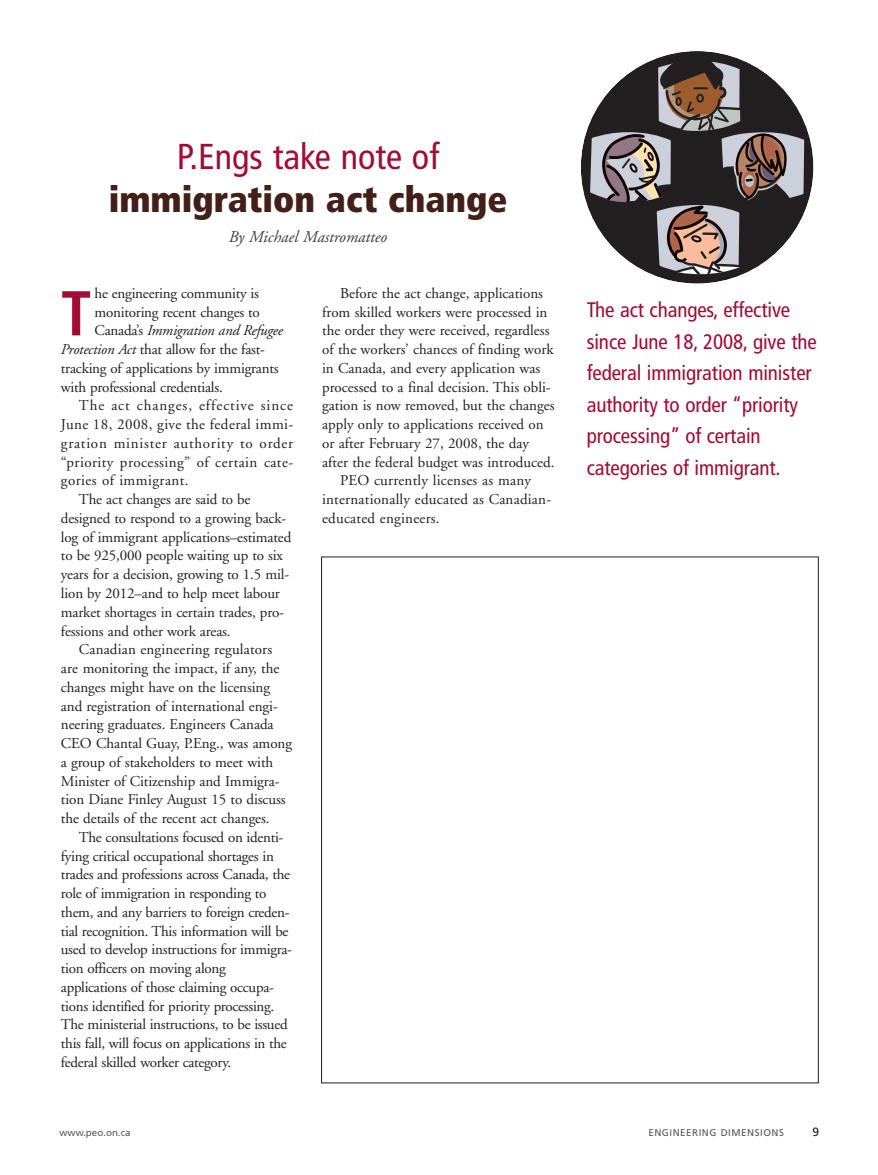
<style>
.page{position:relative;width:878px;height:1175px;background:#fff}
.page>*{position:absolute;margin:0;border:0;box-sizing:border-box;transform-origin:0 0}
.t1{font:700 condensed 63.15px "Frutiger";color:#a30a34}
.t2{font:900 condensed 36px "Frutiger";color:#421f18}
.t3{font:condensed 36px "Frutiger";color:#a30a34}
.t4{font:condensed 21px/31.5px "Frutiger";letter-spacing:-.005em;color:#a30a34}
.t5{font:italic 16.5px "Adobe Garamond";color:#3e3e3f}
.t6{font:15px "Adobe Garamond";letter-spacing:-.01em;color:#231f20}
.t7{font:15px "Adobe Garamond";letter-spacing:.03em;color:#231f20}
.t8{font:15px "Adobe Garamond";letter-spacing:.015em;color:#231f20}
.t9{font:15px "Adobe Garamond";letter-spacing:.05em;color:#231f20}
.t10{font:italic 15px "Adobe Garamond";letter-spacing:-.015em;color:#231f20}
.t11{font:15px "Adobe Garamond";letter-spacing:.01em;color:#231f20}
.t12{font:15px "Adobe Garamond";letter-spacing:.06em;color:#231f20}
.t13{font:12px "Frutiger";color:#231f20}
.t14{font:9.75px "Frutiger";letter-spacing:.055em;color:#57585a}
.t15{font:9.75px "Frutiger";color:#57585a}
.s1{font-style:normal}
.s2{font-style:italic}
</style>
<div class="page">
<svg style="left:587px;top:58px;width:220px;height:218px;background:#726a69"></svg>
<h2 class="t3" style="left:177px;top:142px;width:264px">P.Engs take note of</h2>
<h2 class="t2" style="left:109px;top:185px;width:400px">immigration act change</h2>
<p class="t5" style="left:229px;top:230px;width:160px">By Michael Mastromatteo</p>
<h1 class="t1" style="left:61px;top:288px;width:32px">T</h1>
<p class="t6" style="left:94px;top:287px;width:166px">he engineering community is</p>
<p class="t6" style="left:94px;top:306px;width:167px">monitoring recent changes to</p>
<p class="t10" style="left:94px;top:325px;width:190px"><span class="s1">Canada’s</span> Immigration and Refugee</p>
<p class="t6" style="left:61px;top:343px;width:205px"><span class="s2">Protection Act</span> that allow for the fast-</p>
<p class="t6" style="left:61px;top:362px;width:219px">tracking of applications by immigrants</p>
<p class="t6" style="left:61px;top:381px;width:163px">with professional credentials.</p>
<p class="t12" style="left:79px;top:400px;width:215px">The act changes, effective since</p>
<p class="t7" style="left:61px;top:418px;width:234px">June 18, 2008, give the federal immi-</p>
<p class="t9" style="left:61px;top:437px;width:234px">gration minister authority to order</p>
<p class="t7" style="left:61px;top:456px;width:234px">“priority processing” of certain cate-</p>
<p class="t7" style="left:61px;top:475px;width:129px">gories of immigrant.</p>
<p class="t6" style="left:79px;top:493px;width:173px">The act changes are said to be</p>
<p class="t6" style="left:61px;top:512px;width:227px">designed to respond to a growing back-</p>
<p class="t6" style="left:61px;top:531px;width:232px">log of immigrant applications–estimated</p>
<p class="t6" style="left:61px;top:550px;width:224px">to be 925,000 people waiting up to six</p>
<p class="t6" style="left:61px;top:568px;width:230px">years for a decision, growing to 1.5 mil-</p>
<p class="t6" style="left:61px;top:587px;width:220px">lion by 2012–and to help meet labour</p>
<p class="t6" style="left:61px;top:606px;width:225px">market shortages in certain trades, pro-</p>
<p class="t6" style="left:61px;top:625px;width:171px">fessions and other work areas.</p>
<p class="t11" style="left:79px;top:643px;width:195px">Canadian engineering regulators</p>
<p class="t6" style="left:61px;top:662px;width:220px">are monitoring the impact, if any, the</p>
<p class="t6" style="left:61px;top:681px;width:211px">changes might have on the licensing</p>
<p class="t6" style="left:61px;top:700px;width:218px">and registration of international engi-</p>
<p class="t6" style="left:61px;top:718px;width:214px">neering graduates. Engineers Canada</p>
<p class="t6" style="left:61px;top:737px;width:233px">CEO Chantal Guay, P.Eng., was among</p>
<p class="t6" style="left:61px;top:756px;width:214px">a group of stakeholders to meet with</p>
<p class="t6" style="left:61px;top:775px;width:220px">Minister of Citizenship and Immigra-</p>
<p class="t6" style="left:61px;top:793px;width:226px">tion Diane Finley August 15 to discuss</p>
<p class="t6" style="left:61px;top:812px;width:210px">the details of the recent act changes.</p>
<p class="t6" style="left:79px;top:831px;width:206px">The consultations focused on identi-</p>
<p class="t6" style="left:61px;top:850px;width:214px">fying critical occupational shortages in</p>
<p class="t6" style="left:61px;top:868px;width:230px">trades and professions across Canada, the</p>
<p class="t6" style="left:61px;top:887px;width:207px">role of immigration in responding to</p>
<p class="t6" style="left:61px;top:906px;width:230px">them, and any barriers to foreign creden-</p>
<p class="t6" style="left:61px;top:925px;width:229px">tial recognition. This information will be</p>
<p class="t6" style="left:61px;top:943px;width:233px">used to develop instructions for immigra-</p>
<p class="t6" style="left:61px;top:962px;width:166px">tion officers on moving along</p>
<p class="t6" style="left:61px;top:981px;width:214px">applications of those claiming occupa-</p>
<p class="t6" style="left:61px;top:1000px;width:215px">tions identified for priority processing.</p>
<p class="t6" style="left:61px;top:1018px;width:228px">The ministerial instructions, to be issued</p>
<p class="t6" style="left:61px;top:1037px;width:227px">this fall, will focus on applications in the</p>
<p class="t6" style="left:61px;top:1056px;width:172px">federal skilled worker category.</p>
<p class="t6" style="left:340px;top:287px;width:204px">Before the act change, applications</p>
<p class="t6" style="left:322px;top:306px;width:227px">from skilled workers were processed in</p>
<p class="t6" style="left:322px;top:325px;width:229px">the order they were received, regardless</p>
<p class="t6" style="left:322px;top:343px;width:233px">of the workers’ chances of finding work</p>
<p class="t6" style="left:322px;top:362px;width:220px">in Canada, and every application was</p>
<p class="t6" style="left:322px;top:381px;width:230px">processed to a final decision. This obli-</p>
<p class="t6" style="left:322px;top:400px;width:234px">gation is now removed, but the changes</p>
<p class="t6" style="left:322px;top:418px;width:223px">apply only to applications received on</p>
<p class="t6" style="left:322px;top:437px;width:208px">or after February 27, 2008, the day</p>
<p class="t6" style="left:322px;top:456px;width:234px">after the federal budget was introduced.</p>
<p class="t8" style="left:340px;top:475px;width:192px">PEO currently licenses as many</p>
<p class="t8" style="left:322px;top:493px;width:230px">internationally educated as Canadian-</p>
<p class="t8" style="left:322px;top:512px;width:119px">educated engineers.</p>
<h3 class="t4" style="left:586px;top:296px;width:231px">The act changes, effective since June 18, 2008, give the federal immigration minister authority to order “priority processing” of certain categories of immigrant.</h3>
<p class="t15" style="left:59px;top:1128px;width:72px">www.peo.on.ca</p>
<p class="t14" style="left:648px;top:1128px;width:137px">ENGINEERING DIMENSIONS</p>
<p class="t13" style="left:812px;top:1126px;width:8px">9</p>
</div>
